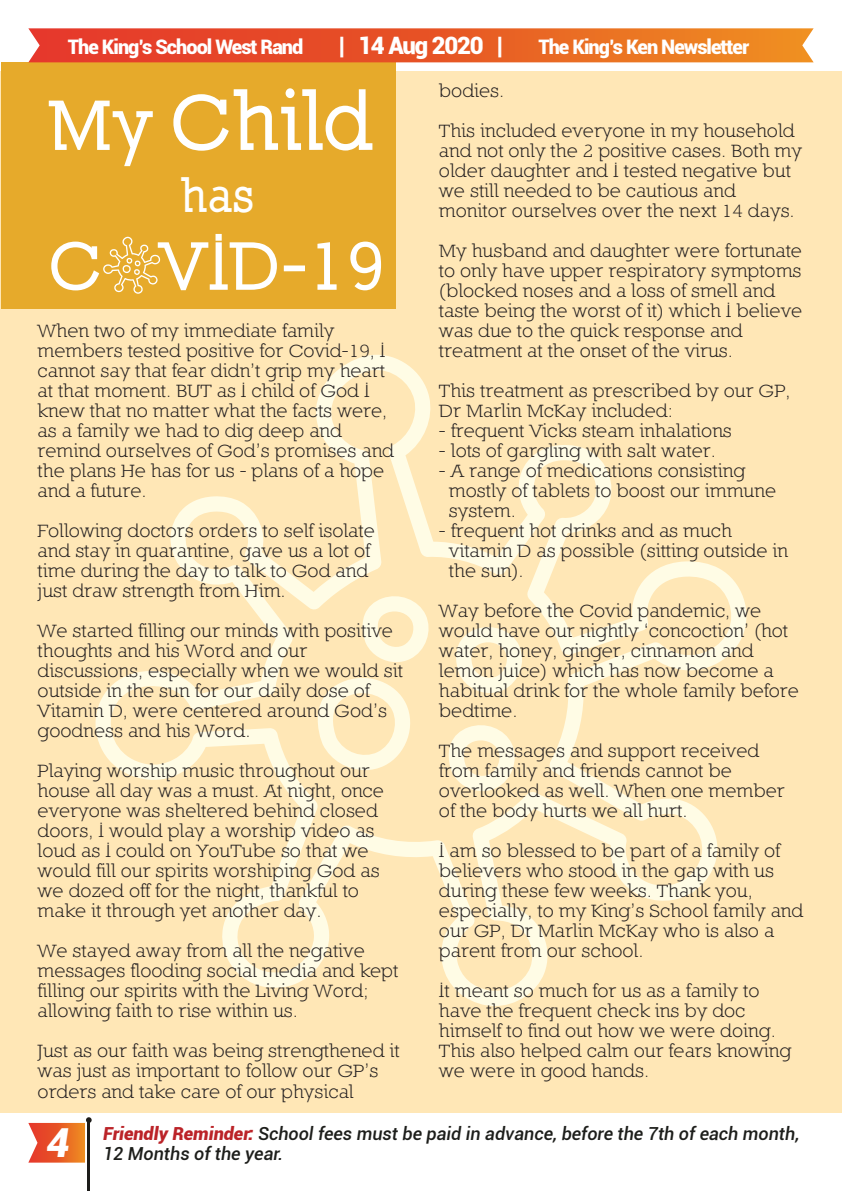
<style>
.page{position:relative;width:842px;height:1191px;background:#fff}
.page>*{position:absolute;margin:0;border:0;box-sizing:border-box;transform-origin:0 0}
.t1{font:85px "Nilland Small Caps Bold";letter-spacing:.01em;color:#fff;scale:.94 1}
.t2{font:73.6px "Nilland Small Caps Bold";color:#fff;scale:.94 1}
.t3{font:48.8px "Nilland Small Caps Bold";color:#fff;scale:.94 1}
.t4{font:italic 900 40px "Roboto";color:#fff}
.t5{font:900 24px "Roboto";letter-spacing:-.05em;color:#fff}
.t6{font:20px/20px "Nilland Small Caps";color:#231f20}
.t7{font:900 20px "Roboto";letter-spacing:-.05em;color:#fff}
.t8{font:italic 500 18px "Roboto";color:#1d1e1b}
.s1{font-size:76.4px}
.s2{font-weight:900;color:#bb2328}
</style>
<div class="page">
<div style="left:0;top:71px;width:842px;height:1041px;background:#ffe7b6"></div>
<svg style="left:95px;top:355px;width:652px;height:651px"></svg>
<svg style="left:313px;top:672px;width:103px;height:98px"></svg>
<svg style="left:453px;top:623px;width:74px;height:70px"></svg>
<svg style="left:446px;top:721px;width:73px;height:70px"></svg>
<svg style="left:360px;top:592px;width:73px;height:70px"></svg>
<div style="left:1px;top:62px;width:395px;height:247px;background:#e6aa2b"></div>
<svg style="left:28px;top:28px;width:786px;height:34px;background:#e95f2b"></svg>
<hr style="left:87px;top:1120px;width:3px;height:71px;background:#1d1c1a">
<svg style="left:28px;top:1117px;width:64px;height:45px"></svg>
<svg style="left:103px;top:236px;width:58px;height:58px"></svg>
<p class="t7" style="left:68px;top:32px;width:237px">The King’s School West Rand</p>
<p class="t5" style="left:339px;top:28px;width:165px">| 14 Aug 2020 |</p>
<p class="t7" style="left:538px;top:32px;width:212px">The King’s Ken Newsletter</p>
<h1 class="t1" style="left:48px;top:69px;width:348px"><span class="s1">My</span> Child</h1>
<h3 class="t3" style="left:181px;top:166px;width:80px">has</h3>
<h2 class="t2" style="left:48px;top:220px;width:362px">C VID-19</h2>
<p class="t6" style="left:38px;top:320px;width:358px">When two of my immediate family members tested positive for Covid-19, I cannot say that fear didn’t grip my heart at that moment. BUT as I child of God I knew that no matter what the facts were, as a family we had to dig deep and remind ourselves of God’s promises and the plans He has for us - plans of a hope and a future.</p>
<p class="t6" style="left:38px;top:520px;width:339px">Following doctors orders to self isolate and stay in quarantine, gave us a lot of time during the day to talk to God and just draw strength from Him.</p>
<p class="t6" style="left:38px;top:620px;width:367px">We started filling our minds with positive thoughts and his Word and our discussions, especially when we would sit outside in the sun for our daily dose of Vitamin D, were centered around God’s goodness and his Word.</p>
<p class="t6" style="left:38px;top:760px;width:348px">Playing worship music throughout our house all day was a must. At night, once everyone was sheltered behind closed doors, I would play a worship video as loud as I could on YouTube so that we would fill our spirits worshiping God as we dozed off for the night, thankful to make it through yet another day.</p>
<p class="t6" style="left:38px;top:940px;width:362px">We stayed away from all the negative messages flooding social media and kept filling our spirits with the Living Word; allowing faith to rise within us.</p>
<p class="t6" style="left:38px;top:1040px;width:364px">Just as our faith was being strengthened it was just as important to follow our GP’s orders and take care of our physical</p>
<p class="t6" style="left:439px;top:70px;width:357px;line-height:40px">bodies.<br>This included everyone in my household</p>
<p class="t6" style="left:439px;top:140px;width:365px">and not only the 2 positive cases. Both my older daughter and I tested negative but we still needed to be cautious and monitor ourselves over the next 14 days.</p>
<p class="t6" style="left:439px;top:240px;width:365px">My husband and daughter were fortunate to only have upper respiratory symptoms (blocked noses and a loss of smell and taste being the worst of it) which I believe was due to the quick response and treatment at the onset of the virus.</p>
<p class="t6" style="left:439px;top:380px;width:353px">This treatment as prescribed by our GP,<br>Dr Marlin McKay included:</p>
<p class="t6" style="left:439px;top:420px;width:294px">- frequent Vicks steam inhalations</p>
<p class="t6" style="left:439px;top:440px;width:278px">- lots of gargling with salt water.</p>
<p class="t6" style="left:449px;top:460px;width:329px;text-indent:-10px">- A range of medications consisting mostly of tablets to boost our immune system.</p>
<p class="t6" style="left:449px;top:520px;width:341px;text-indent:-10px">- frequent hot drinks and as much vitamin D as possible (sitting outside in the sun).</p>
<p class="t6" style="left:439px;top:600px;width:361px">Way before the Covid pandemic, we would have our nightly ‘concoction’ (hot water, honey, ginger, cinnamon and lemon juice) which has now become a habitual drink for the whole family before bedtime.</p>
<p class="t6" style="left:439px;top:740px;width:347px">The messages and support received from family and friends cannot be overlooked as well. When one member of the body hurts we all hurt.</p>
<p class="t6" style="left:439px;top:840px;width:366px">I am so blessed to be part of a family of believers who stood in the gap with us during these few weeks. Thank you, especially, to my King’s School family and our GP, Dr Marlin McKay who is also a parent from our school.</p>
<p class="t6" style="left:439px;top:980px;width:354px">It meant so much for us as a family to have the frequent check ins by doc himself to find out how we were doing.<br>This also helped calm our fears knowing we were in good hands.</p>
<h3 class="t4" style="left:46px;top:1114px;width:25px">4</h3>
<p class="t8" style="left:103px;top:1120px;width:698px"><span class="s2">Friendly Reminder:</span> School fees must be paid in advance, before the 7th of each month,</p>
<p class="t8" style="left:103px;top:1140px;width:182px">12 Months of the year.</p>
</div>
